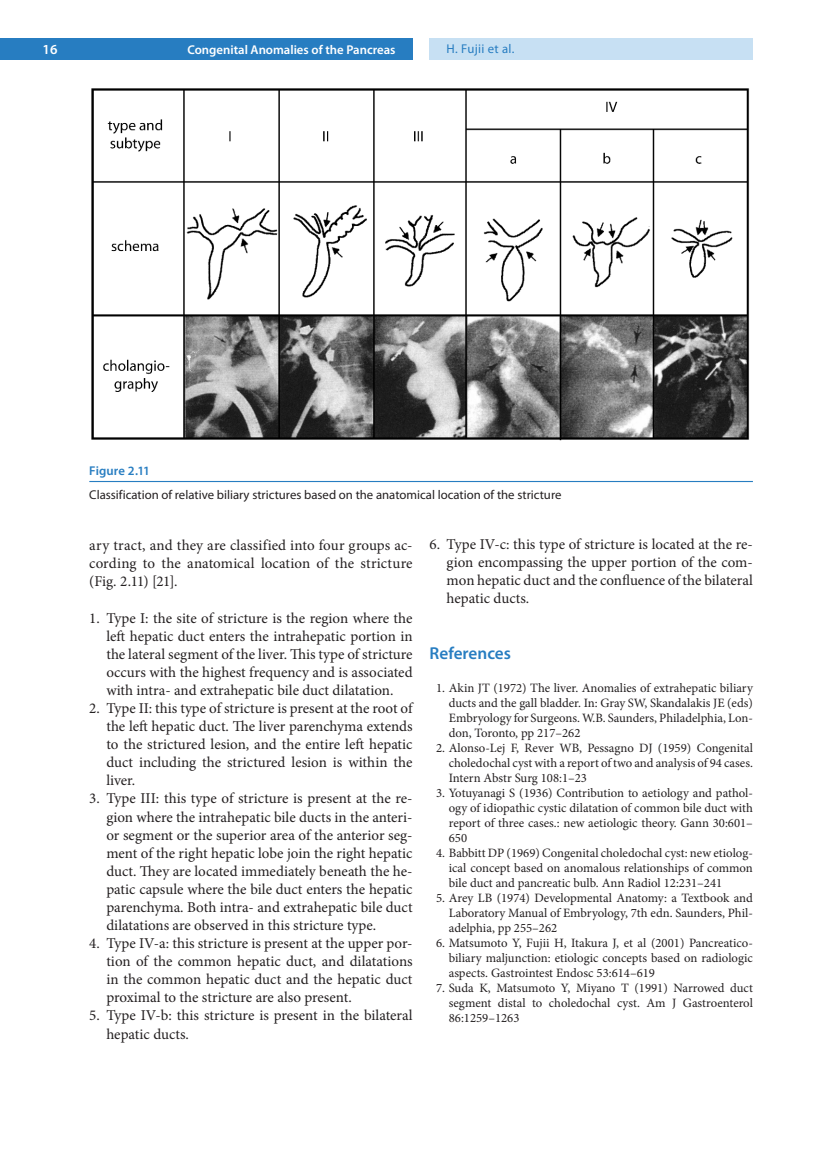
<style>
.page{position:relative;width:821px;height:1149px;background:#fff}
.page>*{position:absolute;margin:0;border:0;box-sizing:border-box;transform-origin:0 0}
.t1{font:600 17.25px "Myriad Pro";color:#277dc1}
.t2{font:15px/18px "Minion Pro";color:#231f20;text-align:justify}
.t3{font:600 13.8px "Myriad Pro";color:#fff}
.t4{font:12.75px/15px "Minion Pro";color:#231f20;text-align:justify}
.t5{font:12.75px/24px "Myriad Pro";color:#231f20}
.t6{font:600 12.75px "Myriad Pro";color:#fff}
.t7{font:12.75px "Myriad Pro";letter-spacing:.025em;color:#277dc1}
.s1{font-weight:600;color:#277dc1}
</style>
<div class="page">
<div style="left:0;top:38px;width:412px;height:22px;background:#277dc1"></div>
<div style="left:429px;top:38px;width:324px;height:22px;background:#c7e0f3"></div>
<hr style="left:89px;top:481px;width:664px;height:1px;background:#277dc1">
<img style="left:91px;top:88px;width:659px;height:353px">
<p class="t3" style="left:43px;top:41px;width:8px">16</p>
<p class="t6" style="left:187px;top:41px;width:210px">Congenital Anomalies of the Pancreas</p>
<p class="t7" style="left:446px;top:41px;width:69px">H. Fujii et al.</p>
<p class="t5" style="left:89px;top:458px;width:473px"><span class="s1">Figure 2.11<br></span>Classification of relative biliary strictures based on the anatomical location of the stricture</p>
<p class="t2" style="left:89px;top:536px;width:325px">ary tract, and they are classified into four groups ac&shy;cording to the anatomical location of the stricture (Fig. 2.11) [21].</p>
<p class="t2" style="left:106px;top:608px;width:308px;text-indent:-17px">1. Type I: the site of stricture is the region where the left hepatic duct enters the intrahepatic portion in the lateral segment of the liver. This type of stricture occurs with the highest frequency and is associated with intra- and extrahepatic bile duct dilatation.</p>
<p class="t2" style="left:106px;top:699px;width:308px;text-indent:-17px">2. Type II: this type of stricture is present at the root of the left hepatic duct. The liver parenchyma extends to the strictured lesion, and the entire left hepatic duct including the strictured lesion is within the liver.</p>
<p class="t2" style="left:106px;top:789px;width:308px;text-indent:-17px">3. Type III: this type of stricture is present at the re&shy;gion where the intrahepatic bile ducts in the anteri&shy;or segment or the superior area of the anterior seg&shy;ment of the right hepatic lobe join the right hepatic duct. They are located immediately beneath the he&shy;patic capsule where the bile duct enters the hepatic parenchyma. Both intra- and extrahepatic bile duct dilatations are observed in this stricture type.</p>
<p class="t2" style="left:106px;top:934px;width:308px;text-indent:-17px">4. Type IV-a: this stricture is present at the upper por&shy;tion of the common hepatic duct, and dilatations in the common hepatic duct and the hepatic duct proximal to the stricture are also present.</p>
<p class="t2" style="left:106px;top:1006px;width:308px;text-indent:-17px">5. Type IV-b: this stricture is present in the bilateral hepatic ducts.</p>
<p class="t2" style="left:446px;top:534px;width:308px;text-indent:-17px">6. Type IV-c: this type of stricture is located at the re&shy;gion encompassing the upper portion of the com&shy;mon hepatic duct and the confluence of the bilateral hepatic ducts.</p>
<p class="t1" style="left:429px;top:641px;width:83px">References</p>
<p class="t4" style="left:449px;top:680px;width:306px;text-indent:-13px">1. Akin JT (1972) The liver. Anomalies of extrahepatic biliary ducts and the gall bladder. In: Gray SW, Skandalakis JE (eds)<br>Embryology for Surgeons. W.B. Saunders, Philadelphia, Lon&shy;don, Toronto, pp 217–262</p>
<p class="t4" style="left:449px;top:740px;width:306px;text-indent:-13px">2. Alonso-Lej F, Rever WB, Pessagno DJ (1959) Congenital choledochal cyst with a report of two and analysis of 94 cases.<br>Intern Abstr Surg 108:1–23</p>
<p class="t4" style="left:449px;top:785px;width:306px;text-indent:-13px">3. Yotuyanagi S (1936) Contribution to aetiology and pathol&shy;ogy of idiopathic cystic dilatation of common bile duct with report of three cases.: new aetiologic theory. Gann 30:601– 650</p>
<p class="t4" style="left:449px;top:845px;width:306px;text-indent:-13px">4. Babbitt DP (1969) Congenital choledochal cyst: new etiolog&shy;ical concept based on anomalous relationships of common bile duct and pancreatic bulb. Ann Radiol 12:231–241</p>
<p class="t4" style="left:449px;top:890px;width:306px;text-indent:-13px">5. Arey LB (1974) Developmental Anatomy: a Textbook and Laboratory Manual of Embryology, 7th edn. Saunders, Phil&shy;adelphia, pp 255–262</p>
<p class="t4" style="left:449px;top:935px;width:306px;text-indent:-13px">6. Matsumoto Y, Fujii H, Itakura J, et al (2001) Pancreatico&shy;biliary maljunction: etiologic concepts based on radiologic aspects. Gastrointest Endosc 53:614–619</p>
<p class="t4" style="left:449px;top:980px;width:306px;text-indent:-13px">7. Suda K, Matsumoto Y, Miyano T (1991) Narrowed duct segment distal to choledochal cyst. Am J Gastroenterol 86:1259–1263</p>
</div>
